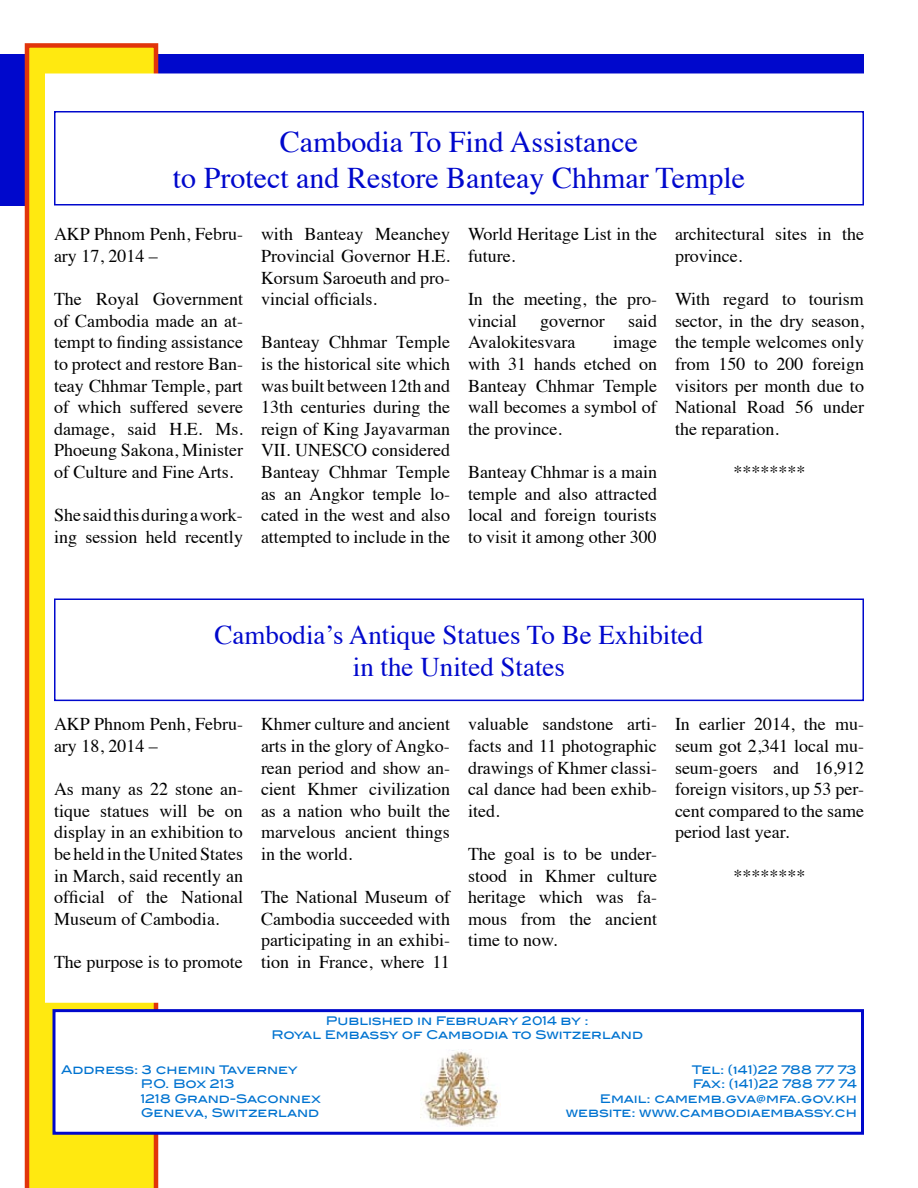
<style>
.page{position:relative;width:918px;height:1188px;background:#fff}
.page>*{position:absolute;margin:0;border:0;box-sizing:border-box;transform-origin:0 0}
.t1{font:30px/36px "Times";color:#0008cc;text-align:center}
.t2{font:27px/32.4px "Times";color:#0008cc;text-align:center}
.t3{font:18px/21.6px "Times";color:#000;text-align:justify}
.t4{font:500 12px/14.4px "Blair ITC";color:#0073d0}
</style>
<div class="page">
<div style="left:1px;top:54px;width:863px;height:152px;background:#0008cc"></div>
<svg style="left:25px;top:43px;width:133px;height:1145px;background:#facb0f"></svg>
<div style="left:52px;top:1009px;width:812px;height:126px;background:#fff;border:3px solid #0008cc"></div>
<img style="left:420px;top:1049px;width:81px;height:78px">
<div style="left:45px;top:74px;width:830px;height:929px;background:#fff"></div>
<div style="left:54px;top:111px;width:810px;height:95px;border:2px solid #0008cc"></div>
<div style="left:54px;top:598px;width:810px;height:103px;border:2px solid #0008cc"></div>
<h1 class="t1" style="left:173px;top:121px;width:574px">Cambodia To Find Assistance<br>to Protect and Restore Banteay Chhmar Temple</h1>
<p class="t3" style="left:54px;top:222px;width:191px">AKP Phnom Penh, Febru&shy;ary 17, 2014 –</p>
<p class="t3" style="left:54px;top:287px;width:191px">The Royal Government of Cambodia made an at&shy;tempt to finding assistance to protect and restore Ban&shy;teay Chhmar Temple, part of which suffered severe damage, said H.E. Ms.<br>Phoeung Sakona, Minister of Culture and Fine Arts.</p>
<p class="t3" style="left:54px;top:503px;width:190px">She said this during a work&shy;ing session held recently</p>
<p class="t3" style="left:468px;top:222px;width:191px">World Heritage List in the future.</p>
<p class="t3" style="left:468px;top:287px;width:190px">In the meeting, the pro&shy;vincial</p>
<p class="t3" style="left:675px;top:222px;width:190px">architectural sites in the province.</p>
<p class="t3" style="left:675px;top:287px;width:191px">With regard to tourism sector, in the dry season, the temple welcomes only from 150 to 200 foreign visitors per month due to National Road 56 under the reparation.</p>
<p class="t3" style="left:734px;top:460px;width:73px">********</p>
<p class="t3" style="left:261px;top:222px;width:190px">with Banteay Meanchey Provincial Governor H.E.<br>Korsum Saroeuth and pro&shy;vincial officials.</p>
<p class="t3" style="left:261px;top:330px;width:191px">Banteay Chhmar Temple is the historical site which was built between 12th and 13th centuries during the reign of King Jayavarman VII. UNESCO considered Banteay Chhmar Temple as an Angkor temple lo&shy;cated in the west and also attempted to include in the</p>
<p class="t3" style="left:540px;top:308px;width:66px">governor</p>
<p class="t3" style="left:628px;top:308px;width:30px">said</p>
<p class="t3" style="left:468px;top:330px;width:109px">Avalokitesvara</p>
<p class="t3" style="left:468px;top:330px;width:191px;text-indent:145px">image with 31 hands etched on Banteay Chhmar Temple wall becomes a symbol of the province.</p>
<p class="t3" style="left:468px;top:460px;width:191px">Banteay Chhmar is a main temple and also attracted local and foreign tourists to visit it among other 300</p>
<h2 class="t2" style="left:215px;top:616px;width:490px">Cambodia’s Antique Statues To Be Exhibited in the United States</h2>
<p class="t3" style="left:54px;top:712px;width:191px">AKP Phnom Penh, Febru&shy;ary 18, 2014 –</p>
<p class="t3" style="left:54px;top:777px;width:191px">As many as 22 stone an&shy;tique statues will be on display in an exhibition to be held in the United States in March, said recently an official of the National Museum of Cambodia.</p>
<p class="t3" style="left:54px;top:950px;width:190px">The purpose is to promote</p>
<p class="t3" style="left:261px;top:712px;width:191px">Khmer culture and ancient arts in the glory of Angko&shy;rean period and show an&shy;cient Khmer civilization as a nation who built the marvelous ancient things in the world.</p>
<p class="t3" style="left:261px;top:885px;width:190px">The National Museum of Cambodia succeeded with participating in an exhibi&shy;tion in France, where 11</p>
<p class="t3" style="left:468px;top:712px;width:191px">valuable sandstone arti&shy;facts and 11 photographic drawings of Khmer classi&shy;cal dance had been exhib&shy;ited.</p>
<p class="t3" style="left:468px;top:842px;width:191px">The goal is to be under&shy;stood in Khmer culture heritage which was fa&shy;mous from the ancient time to now.</p>
<p class="t3" style="left:675px;top:712px;width:191px">In earlier 2014, the mu&shy;seum got 2,341 local mu&shy;seum-goers and 16,912 foreign visitors, up 53 per&shy;cent compared to the same period last year.</p>
<p class="t3" style="left:734px;top:863px;width:73px">********</p>
<p class="t4" style="left:272px;top:1013px;width:373px;text-align:center">Published in February 2014 by :<br>Royal Embassy of Cambodia to Switzerland</p>
<p class="t4" style="left:141px;top:1062px;width:182px;text-indent:-80px">Address: 3 chemin Taverney<br>P.O. Box 213<br>1218 Grand-Saconnex<br>Geneva, Switzerland</p>
<p class="t4" style="left:566px;top:1062px;width:293px;text-align:right">Tel: (+41)22 788 77 73<br>Fax: (+41)22 788 77 74<br>Email: camemb.gva@mfa.gov.kh website: www.cambodiaembassy.ch</p>
</div>
